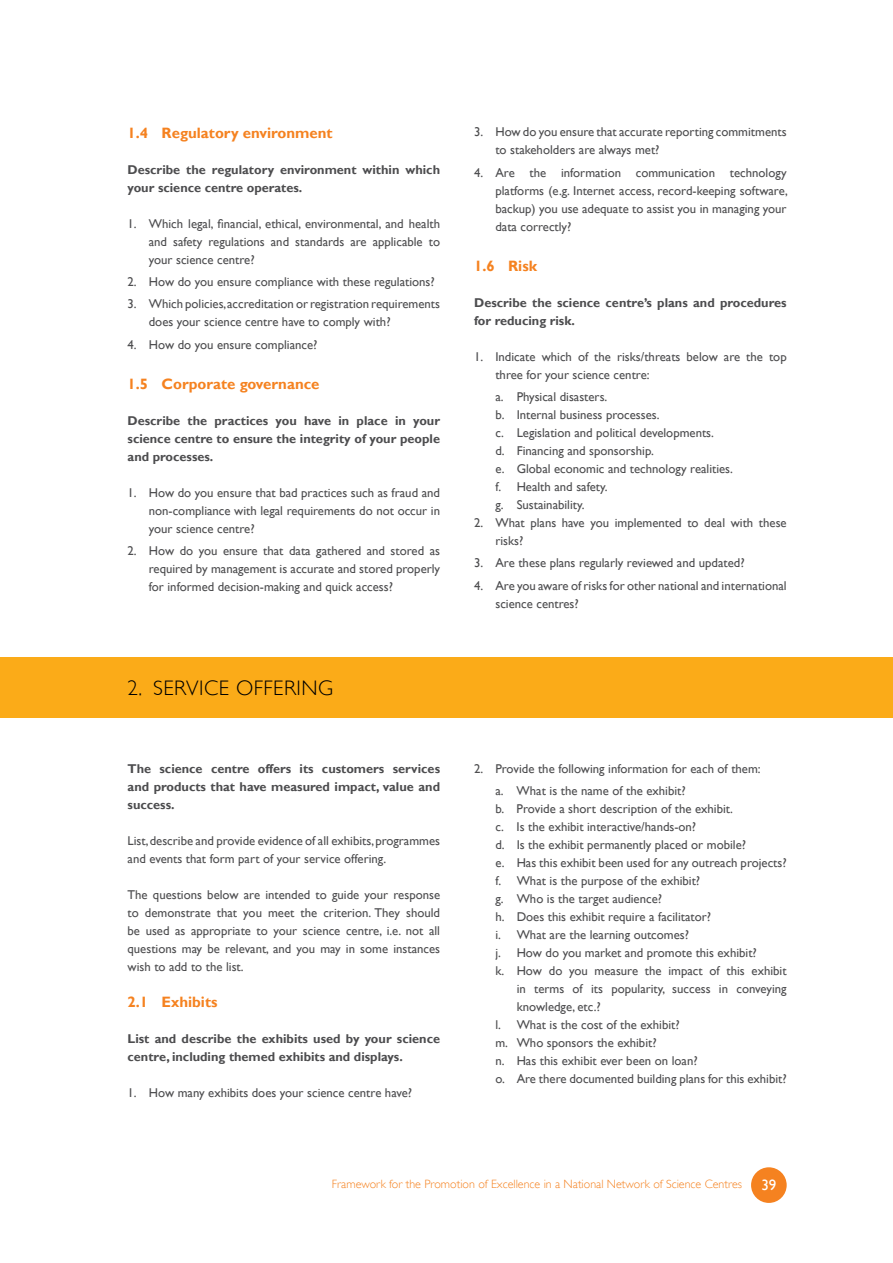
<style>
.page{position:relative;width:893px;height:1263px;background:#fff}
.page>*{position:absolute;margin:0;border:0;box-sizing:border-box;transform-origin:0 0}
.t1{font:300 21px "Gill Sans";letter-spacing:.025em;color:#000}
.t2{font:700 15px "Gill Sans";color:#f58220}
.t3{font:15px "Gill Sans";color:#fff}
.t4{font:12.75px/18px "Gill Sans";color:#4d4d4f}
.t5{font:700 12.75px/18px "Gill Sans";color:#4d4d4f}
.t6{font:300 12px "Gill Sans";color:#f58220}
</style>
<div class="page">
<div style="left:751px;top:1167px;width:36px;height:36px;background:#f58220;border-radius:50%"></div>
<div style="left:0;top:658px;width:893px;height:60px;background:#fbab18"></div>
<p class="t2" style="left:128px;top:124px;width:207px">1.4 Regulatory environment</p>
<p class="t5" style="left:128px;top:161px;width:314px">Describe the regulatory environment within which your science centre operates.</p>
<p class="t4" style="left:149px;top:215px;width:293px;text-align:justify;text-indent:-21px">1. Which legal, financial, ethical, environmental, and health and safety regulations and standards are applicable to your science centre?</p>
<p class="t4" style="left:128px;top:273px;width:309px">2. How do you ensure compliance with these regulations?</p>
<p class="t4" style="left:149px;top:295px;width:293px;text-indent:-21px">3. Which policies,accreditation or registration requirements does your science centre have to comply with?</p>
<p class="t4" style="left:128px;top:336px;width:191px">4. How do you ensure compliance?</p>
<p class="t2" style="left:128px;top:375px;width:193px">1.5 Corporate governance</p>
<p class="t5" style="left:128px;top:412px;width:314px;text-align:justify">Describe the practices you have in place in your science centre to ensure the integrity of your people and processes.</p>
<p class="t4" style="left:149px;top:484px;width:293px;text-align:justify;text-indent:-21px">1. How do you ensure that bad practices such as fraud and non-compliance with legal requirements do not occur in your science centre?</p>
<p class="t4" style="left:149px;top:542px;width:293px;text-align:justify;text-indent:-21px">2. How do you ensure that data gathered and stored as required by management is accurate and stored properly for informed decision-making and quick access?</p>
<h1 class="t1" style="left:128px;top:676px;width:207px">2. SERVICE OFFERING</h1>
<p class="t5" style="left:128px;top:760px;width:314px;text-align:justify">The science centre offers its customers services and products that have measured impact, value and success.</p>
<p class="t4" style="left:128px;top:832px;width:314px">List, describe and provide evidence of all exhibits, programmes and events that form part of your service offering.</p>
<p class="t4" style="left:128px;top:886px;width:314px;text-align:justify">The questions below are intended to guide your response to demonstrate that you meet the criterion. They should be used as appropriate to your science centre, i.e. not all questions may be relevant, and you may in some instances wish to add to the list.</p>
<p class="t2" style="left:128px;top:993px;width:91px">2.1 Exhibits</p>
<p class="t5" style="left:128px;top:1030px;width:314px">List and describe the exhibits used by your science centre, including themed exhibits and displays.</p>
<p class="t4" style="left:128px;top:1084px;width:286px">1. How many exhibits does your science centre have?</p>
<p class="t4" style="left:495px;top:123px;width:293px;text-indent:-21px">3. How do you ensure that accurate reporting commitments to stakeholders are always met?</p>
<p class="t4" style="left:495px;top:164px;width:294px;text-align:justify;text-indent:-21px">4. Are the information communication technology platforms (e.g. Internet access, record-keeping software, backup) you use adequate to assist you in managing your data correctly?</p>
<p class="t2" style="left:474px;top:257px;width:64px">1.6 Risk</p>
<p class="t5" style="left:474px;top:294px;width:314px">Describe the science centre’s plans and procedures for reducing risk.</p>
<p class="t4" style="left:495px;top:348px;width:293px;text-indent:-21px">1. Indicate which of the risks/threats below are the top three for your science centre:</p>
<p class="t4" style="left:495px;top:388px;width:239px">a. Physical disasters.<br>b. Internal business processes.<br>c. Legislation and political developments.<br>d. Financing and sponsorship.<br>e. Global economic and technology realities. f. Health and safety.<br>g. Sustainability.</p>
<p class="t4" style="left:495px;top:514px;width:293px;text-indent:-21px">2. What plans have you implemented to deal with these risks?</p>
<p class="t4" style="left:474px;top:554px;width:272px">3. Are these plans regularly reviewed and updated?</p>
<p class="t4" style="left:495px;top:577px;width:293px;text-indent:-21px">4. Are you aware of risks for other national and international science centres?</p>
<p class="t4" style="left:495px;top:758px;width:267px;line-height:22.2px;text-indent:-21px">2. Provide the following information for each of them: a. What is the name of the exhibit?</p>
<p class="t4" style="left:495px;top:800px;width:239px">b. Provide a short description of the exhibit.</p>
<p class="t4" style="left:495px;top:818px;width:202px">c. Is the exhibit interactive/hands-on?</p>
<p class="t4" style="left:495px;top:836px;width:252px">d. Is the exhibit permanently placed or mobile?</p>
<p class="t4" style="left:495px;top:854px;width:293px">e. Has this exhibit been used for any outreach projects?</p>
<p class="t4" style="left:495px;top:872px;width:206px">f. What is the purpose of the exhibit?</p>
<p class="t4" style="left:495px;top:890px;width:168px">g. Who is the target audience?</p>
<p class="t4" style="left:495px;top:908px;width:217px">h. Does this exhibit require a facilitator?</p>
<p class="t4" style="left:495px;top:926px;width:195px">i. What are the learning outcomes?</p>
<p class="t4" style="left:495px;top:944px;width:263px">j. How do you market and promote this exhibit?</p>
<p class="t4" style="left:495px;top:962px;width:293px">k. How do you measure the impact of this exhibit</p>
<p class="t4" style="left:517px;top:980px;width:272px">in terms of its popularity, success in conveying</p>
<p class="t4" style="left:517px;top:998px;width:86px">knowledge, etc.?</p>
<p class="t4" style="left:495px;top:1016px;width:186px">l. What is the cost of the exhibit?</p>
<p class="t4" style="left:495px;top:1034px;width:163px">m. Who sponsors the exhibit?</p>
<p class="t4" style="left:495px;top:1052px;width:204px">n. Has this exhibit ever been on loan?</p>
<p class="t4" style="left:495px;top:1070px;width:293px">o. Are there documented building plans for this exhibit?</p>
<p class="t6" style="left:332px;top:1177px;width:412px">Framework for the Promotion of Excellence in a National Network of Science Centres</p>
<p class="t3" style="left:761px;top:1176px;width:17px">39</p>
</div>
